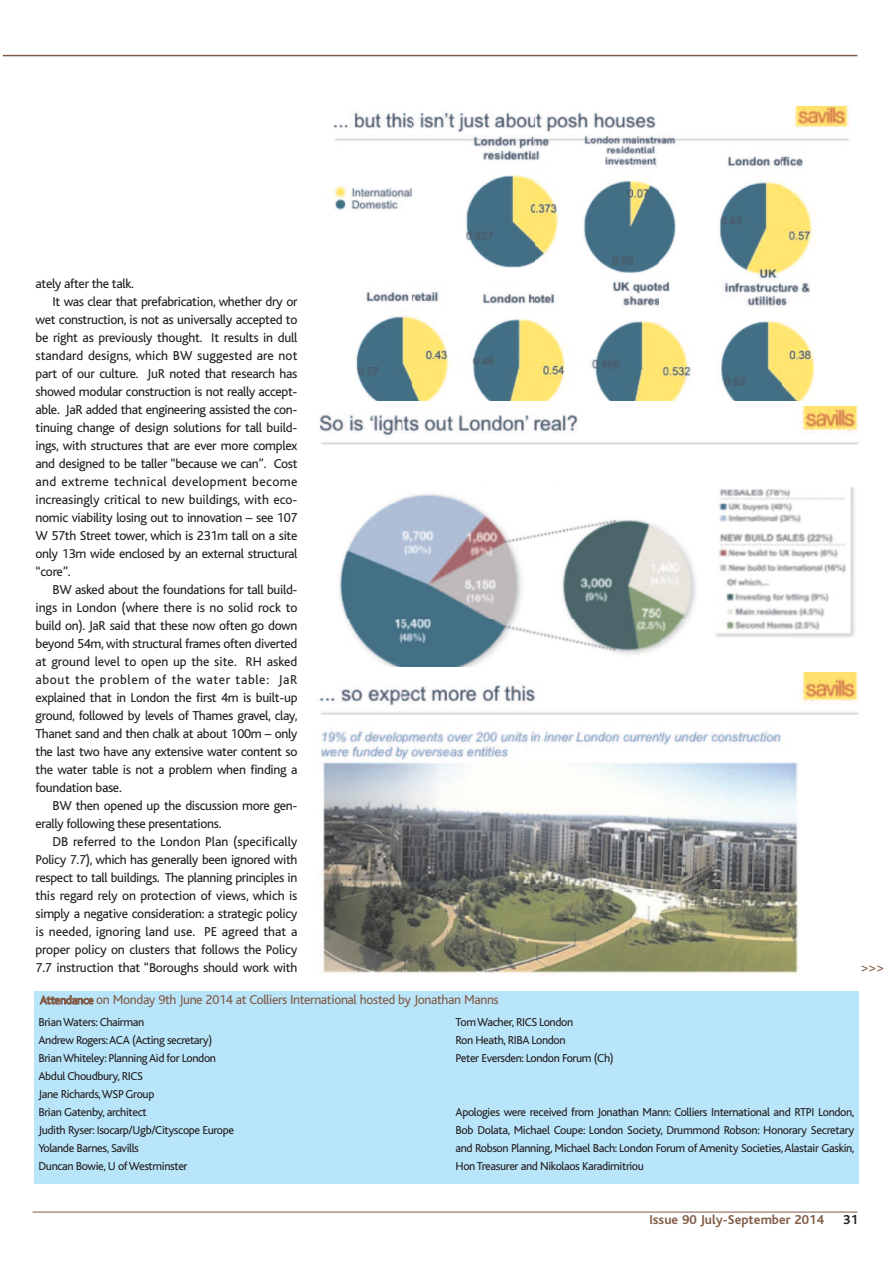
<style>
.page{position:relative;width:893px;height:1263px;background:#fff}
.page>*{position:absolute;margin:0;border:0;box-sizing:border-box;transform-origin:0 0}
.t1{font:13.5px "Bliss";letter-spacing:-.025em;color:#231f20}
.t2{font:13.5px "Bliss";color:#231f20}
.t3{font:13.5px "Bliss";letter-spacing:-.005em;color:#231f20}
.t4{font:13.5px "Bliss";letter-spacing:-.025em;color:#825c47}
.t5{font:13.5px "Bliss";letter-spacing:.005em;color:#231f20}
.t6{font:13.5px "Bliss";letter-spacing:.03em;color:#231f20}
.t7{font:13.5px "Bliss";letter-spacing:.045em;color:#231f20}
.t8{font:700 13.5px "Bliss";letter-spacing:.005em;color:#825c47}
.t9{font:700 13.5px "Bliss";color:#231f20}
.t10{font:12px/18px "Bliss";letter-spacing:-.03em;color:#231f20}
.s1{font-size:12px}
</style>
<div class="page">
<hr style="left:33px;top:1212px;width:824px;height:1px;background:#825c47">
<div style="left:34px;top:991px;width:825px;height:192px;background:#b9e5fa"></div>
<hr style="left:3px;top:55px;width:854px;height:1px;background:#825c47">
<img style="left:319px;top:406px;width:540px;height:261px">
<img style="left:319px;top:673px;width:540px;height:301px">
<img style="left:333px;top:106px;width:518px;height:295px">
<p class="t1" style="left:36px;top:279px;width:100px">ately after the talk.</p>
<p class="t1" style="left:53px;top:297px;width:246px">It was clear that prefabrication, whether dry or</p>
<p class="t1" style="left:36px;top:315px;width:263px">wet construction, is not as universally accepted to</p>
<p class="t1" style="left:36px;top:333px;width:263px">be right as previously thought. It results in dull</p>
<p class="t2" style="left:36px;top:351px;width:263px">standard designs, which BW suggested are not</p>
<p class="t1" style="left:36px;top:369px;width:263px">part of our culture. JuR noted that research has</p>
<p class="t1" style="left:36px;top:387px;width:263px">showed modular construction is not really accept-</p>
<p class="t1" style="left:36px;top:405px;width:263px">able. JaR added that engineering assisted the con-</p>
<p class="t1" style="left:36px;top:423px;width:263px">tinuing change of design solutions for tall build-</p>
<p class="t1" style="left:36px;top:441px;width:263px">ings, with structures that are ever more complex</p>
<p class="t1" style="left:36px;top:459px;width:263px">and designed to be taller “because we can”. Cost</p>
<p class="t6" style="left:36px;top:477px;width:263px">and extreme technical development become</p>
<p class="t3" style="left:36px;top:495px;width:263px">increasingly critical to new buildings, with eco-</p>
<p class="t1" style="left:36px;top:513px;width:263px">nomic viability losing out to innovation – see 107</p>
<p class="t1" style="left:36px;top:531px;width:263px">W 57th Street tower, which is 231m tall on a site</p>
<p class="t1" style="left:36px;top:549px;width:263px">only 13m wide enclosed by an external structural</p>
<p class="t1" style="left:36px;top:567px;width:37px">“core”.</p>
<p class="t1" style="left:53px;top:585px;width:246px">BW asked about the foundations for tall build-</p>
<p class="t3" style="left:36px;top:603px;width:263px">ings in London (where there is no solid rock to</p>
<p class="t1" style="left:36px;top:621px;width:263px">build on). JaR said that these now often go down</p>
<p class="t1" style="left:36px;top:639px;width:263px">beyond 54m, with structural frames often diverted</p>
<p class="t2" style="left:36px;top:657px;width:263px">at ground level to open up the site. RH asked</p>
<p class="t7" style="left:36px;top:675px;width:263px">about the problem of the water table: JaR</p>
<p class="t1" style="left:36px;top:693px;width:263px">explained that in London the first 4m is built-up</p>
<p class="t1" style="left:36px;top:711px;width:263px">ground, followed by levels of Thames gravel, clay,</p>
<p class="t1" style="left:36px;top:729px;width:263px">Thanet sand and then chalk at about 100m – only</p>
<p class="t1" style="left:36px;top:747px;width:263px">the last two have any extensive water content so</p>
<p class="t1" style="left:36px;top:765px;width:263px">the water table is not a problem when finding a</p>
<p class="t1" style="left:36px;top:783px;width:88px">foundation base.</p>
<p class="t1" style="left:53px;top:801px;width:246px">BW then opened up the discussion more gen-</p>
<p class="t1" style="left:36px;top:819px;width:188px">erally following these presentations.</p>
<p class="t2" style="left:53px;top:837px;width:246px">DB referred to the London Plan (specifically</p>
<p class="t1" style="left:36px;top:855px;width:263px">Policy 7.7), which has generally been ignored with</p>
<p class="t1" style="left:36px;top:873px;width:263px">respect to tall buildings. The planning principles in</p>
<p class="t1" style="left:36px;top:891px;width:263px">this regard rely on protection of views, which is</p>
<p class="t1" style="left:36px;top:909px;width:263px">simply a negative consideration: a strategic policy</p>
<p class="t5" style="left:36px;top:927px;width:263px">is needed, ignoring land use. PE agreed that a</p>
<p class="t1" style="left:36px;top:945px;width:263px">proper policy on clusters that follows the Policy</p>
<p class="t1" style="left:36px;top:963px;width:263px">7.7 instruction that “Boroughs should work with</p>
<p class="t4" style="left:40px;top:995px;width:460px"><span class="s1">Attendance</span> on Monday 9th June 2014 at Colliers International hosted by Jonathan Manns</p>
<p class="t4" style="left:860px;top:963px;width:25px">&gt;&gt;&gt;</p>
<p class="t10" style="left:39px;top:1014px;width:197px">BrianWaters: Chairman<br>Andrew Rogers:ACA (Acting secretary)<br>BrianWhiteley: PlanningAid for London<br>Abdul Choudbury, RICS<br>Jane Richards,WSP Group<br>Brian Gatenby, architect<br>Judith Ryser: Isocarp/Ugb/Cityscope Europe<br>Yolande Barnes, Savills<br>Duncan Bowie, U ofWestminster</p>
<p class="t10" style="left:455px;top:1014px;width:160px">TomWacher, RICS London<br>Ron Heath, RIBA London<br>Peter Eversden: London Forum (Ch)</p>
<p class="t10" style="left:455px;top:1104px;width:400px;text-align:justify">Apologies were received from Jonathan Mann: Colliers International and RTPI London, Bob Dolata, Michael Coupe: London Society, Drummond Robson: Honorary Secretary and Robson Planning, Michael Bach: London Forum of Amenity Societies,Alastair Gaskin, HonTreasurer and Nikolaos Karadimitriou</p>
<p class="t8" style="left:649px;top:1215px;width:176px">Issue 90 July-September 2014</p>
<p class="t9" style="left:843px;top:1215px;width:16px">31</p>
</div>
